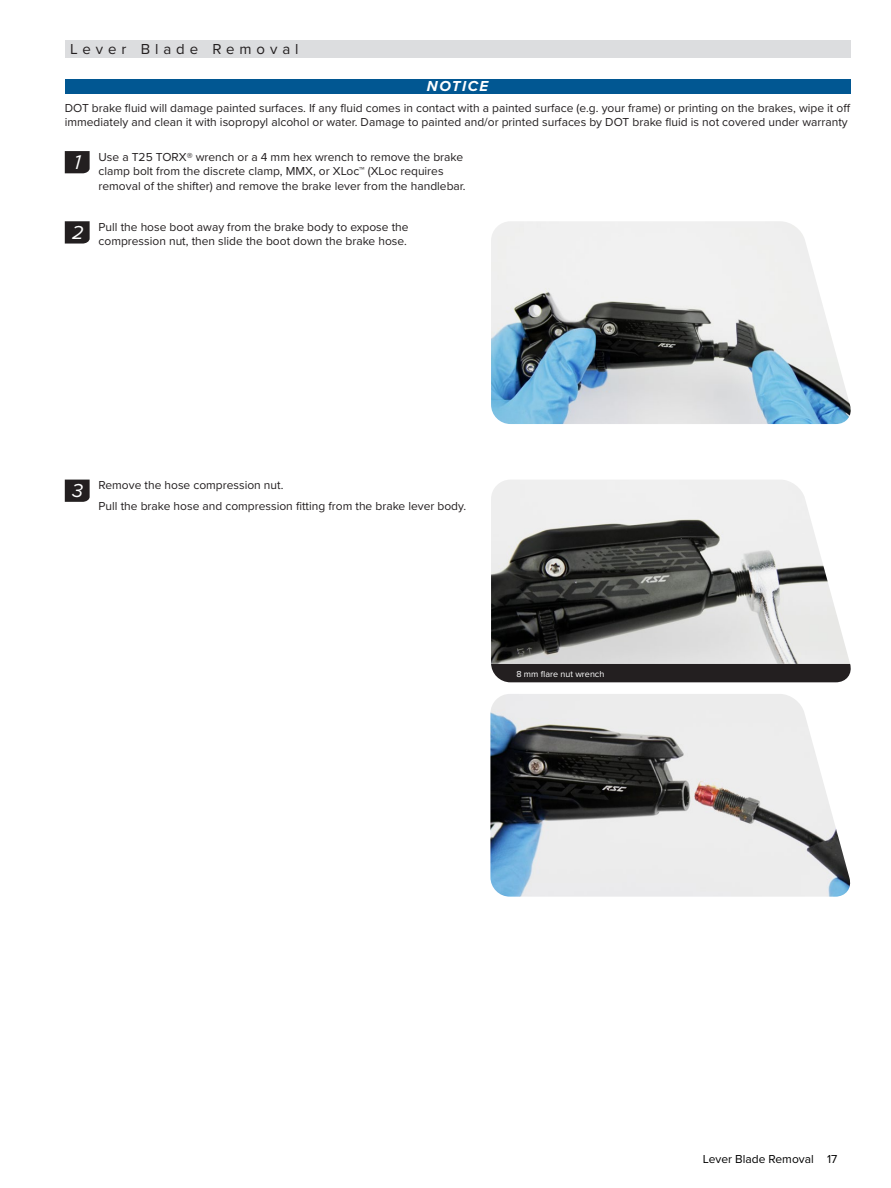
<style>
.page{position:relative;width:891px;height:1188px;background:#fff}
.page>*{position:absolute;margin:0;border:0;box-sizing:border-box;transform-origin:0 0}
.t1{font:italic 19.5px "Proxima Nova";color:#fff}
.t2{font:italic 19.5px "Gotham";color:#fff}
.Section_Title_-_Grey__TOC_Level_2{font:15px "Proxima Nova";letter-spacing:.33em;color:#231f20}
.Signal_Word_centered-_NOTICE{font:italic 700 15px "Proxima Nova";letter-spacing:.1em;color:#fff}
.Normal_Text_-_Right_Indent_3_5{font:12px/14.4px "Proxima Nova";color:#231f20}
.Normal_Text_-_Full_Width{font:12px/14.4px "Proxima Nova";color:#231f20}
.t3{font:12px "Proxima Nova";color:#000}
.t4{font:9px "Proxima Nova";color:#fff}
</style>
<div class="page">
<div style="left:65px;top:40px;width:785px;height:18px;background:#dcdddf"></div>
<div style="left:65px;top:79px;width:785px;height:15px;background:#015792"></div>
<svg style="left:65px;top:151px;width:25px;height:22px"></svg>
<img style="left:491px;top:221px;width:360px;height:203px">
<svg style="left:65px;top:221px;width:25px;height:23px"></svg>
<div style="left:491px;top:664px;width:360px;height:18px;background:#231f20"></div>
<img style="left:491px;top:480px;width:359px;height:184px">
<svg style="left:65px;top:480px;width:25px;height:22px"></svg>
<img style="left:490px;top:694px;width:361px;height:203px">
<p class="Section_Title_-_Grey__TOC_Level_2" style="left:70px;top:38px;width:230px">Lever Blade Removal</p>
<p class="Signal_Word_centered-_NOTICE" style="left:427px;top:75px;width:63px">NOTICE</p>
<p class="Normal_Text_-_Full_Width" style="left:65px;top:100px;width:787px">DOT brake fluid will damage painted surfaces. If any fluid comes in contact with a painted surface (e.g. your frame) or printing on the brakes, wipe it off immediately and clean it with isopropyl alcohol or water. Damage to painted and/or printed surfaces by DOT brake fluid is not covered under warranty</p>
<p class="Normal_Text_-_Right_Indent_3_5" style="left:99px;top:149px;width:369px">Use a T25 TORX® wrench or a 4 mm hex wrench to remove the brake clamp bolt from the discrete clamp, MMX, or XLoc™ (XLoc requires removal of the shifter) and remove the brake lever from the handlebar.</p>
<p class="Normal_Text_-_Right_Indent_3_5" style="left:99px;top:219px;width:312px">Pull the hose boot away from the brake body to expose the compression nut, then slide the boot down the brake hose.</p>
<p class="t2" style="left:74px;top:149px;width:9px">1</p>
<p class="t1" style="left:72px;top:218px;width:13px">2</p>
<p class="t1" style="left:72px;top:476px;width:12px">3</p>
<p class="Normal_Text_-_Right_Indent_3_5" style="left:99px;top:478px;width:186px">Remove the hose compression nut.</p>
<p class="Normal_Text_-_Right_Indent_3_5" style="left:99px;top:499px;width:369px">Pull the brake hose and compression fitting from the brake lever body.</p>
<p class="t4" style="left:516px;top:667px;width:90px">8 mm flare nut wrench</p>
<p class="t3" style="left:703px;top:1150px;width:136px">Lever Blade Removal 17</p>
</div>
